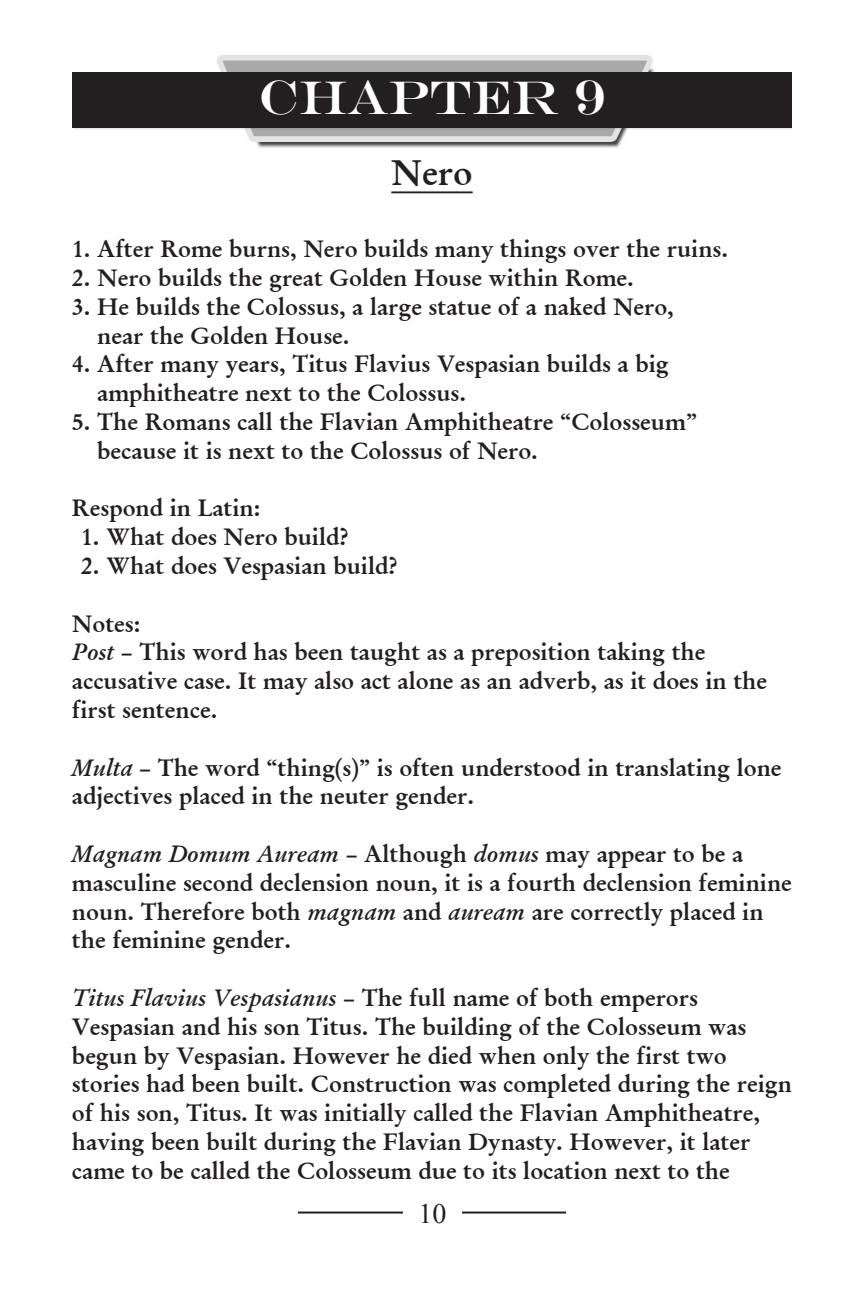
<style>
.page{position:relative;width:864px;height:1296px;background:#fff}
.page>*{position:absolute;margin:0;border:0;box-sizing:border-box;transform-origin:0 0}
.t1{font:48px "Engravers";color:#fff}
.t2{font:36px "Garamond Macron Bold By Paul Kennett";color:#231f20}
.t3{font:28px "Times New Roman";color:#231f20}
.t4{font:24px/28.8px "Garamond Macron Bold By Paul Kennett";color:#231f20}
.s1{font-family:"Garamond Macron Bold Italic By Paul Kennett"}
</style>
<div class="page">
<img style="left:74px;top:55px;width:718px;height:93px">
<hr style="left:298px;top:1212px;width:268px;height:2px;background:#231f20">
<div style="left:403px;top:1192px;width:59px;height:43px;background:#fff"></div>
<div style="left:72px;top:72px;width:720px;height:56px;background:#231f20"></div>
<hr style="left:391px;top:191px;width:82px;height:2px;background:#231f20">
<p class="t1" style="left:258px;top:70px;width:349px">CHAPTER 9</p>
<p class="t2" style="left:391px;top:149px;width:83px">Nero</p>
<p class="t4" style="left:72px;top:234px;width:658px">1. After Rome burns, Nero builds many things over the ruins.</p>
<p class="t4" style="left:72px;top:263px;width:563px">2. Nero builds the great Golden House within Rome.</p>
<p class="t4" style="left:97px;top:291px;width:578px;text-indent:-25px">3. He builds the Colossus, a large statue of a naked Nero, near the Golden House.</p>
<p class="t4" style="left:97px;top:349px;width:573px;text-indent:-25px">4. After many years, Titus Flavius Vespasian builds a big amphitheatre next to the Colossus.</p>
<p class="t4" style="left:97px;top:407px;width:601px;text-indent:-25px">5. The Romans call the Flavian Amphitheatre “Colosseum” because it is next to the Colossus of Nero.</p>
<p class="t4" style="left:72px;top:493px;width:190px">Respond in Latin:</p>
<p class="t4" style="left:81px;top:522px;width:269px">1. What does Nero build?</p>
<p class="t4" style="left:81px;top:551px;width:318px">2. What does Vespasian build?</p>
<p class="t4" style="left:72px;top:608px;width:70px">Notes:</p>
<p class="t4" style="left:72px;top:637px;width:697px"><span class="s1">Post</span> – This word has been taught as a preposition taking the accusative case. It may also act alone as an adverb, as it does in the first sentence.</p>
<p class="t4" style="left:72px;top:752px;width:711px"><span class="s1">Multa</span> – The word “thing(s)” is often understood in translating lone adjectives placed in the neuter gender.</p>
<p class="t4" style="left:72px;top:839px;width:721px"><span class="s1">Magnam Domum Auream</span> – Although <span class="s1">domus</span> may appear to be a masculine second declension noun, it is a fourth declension feminine noun. Therefore both <span class="s1">magnam</span> and <span class="s1">auream</span> are correctly placed in the feminine gender.</p>
<p class="t4" style="left:72px;top:983px;width:722px"><span class="s1">Titus Flavius Vespasianus</span> – The full name of both emperors Vespasian and his son Titus. The building of the Colosseum was begun by Vespasian. However he died when only the first two stories had been built. Construction was completed during the reign of his son, Titus. It was initially called the Flavian Amphitheatre, having been built during the Flavian Dynasty. However, it later came to be called the Colosseum due to its location next to the</p>
<p class="t3" style="left:418px;top:1195px;width:29px">10</p>
</div>
